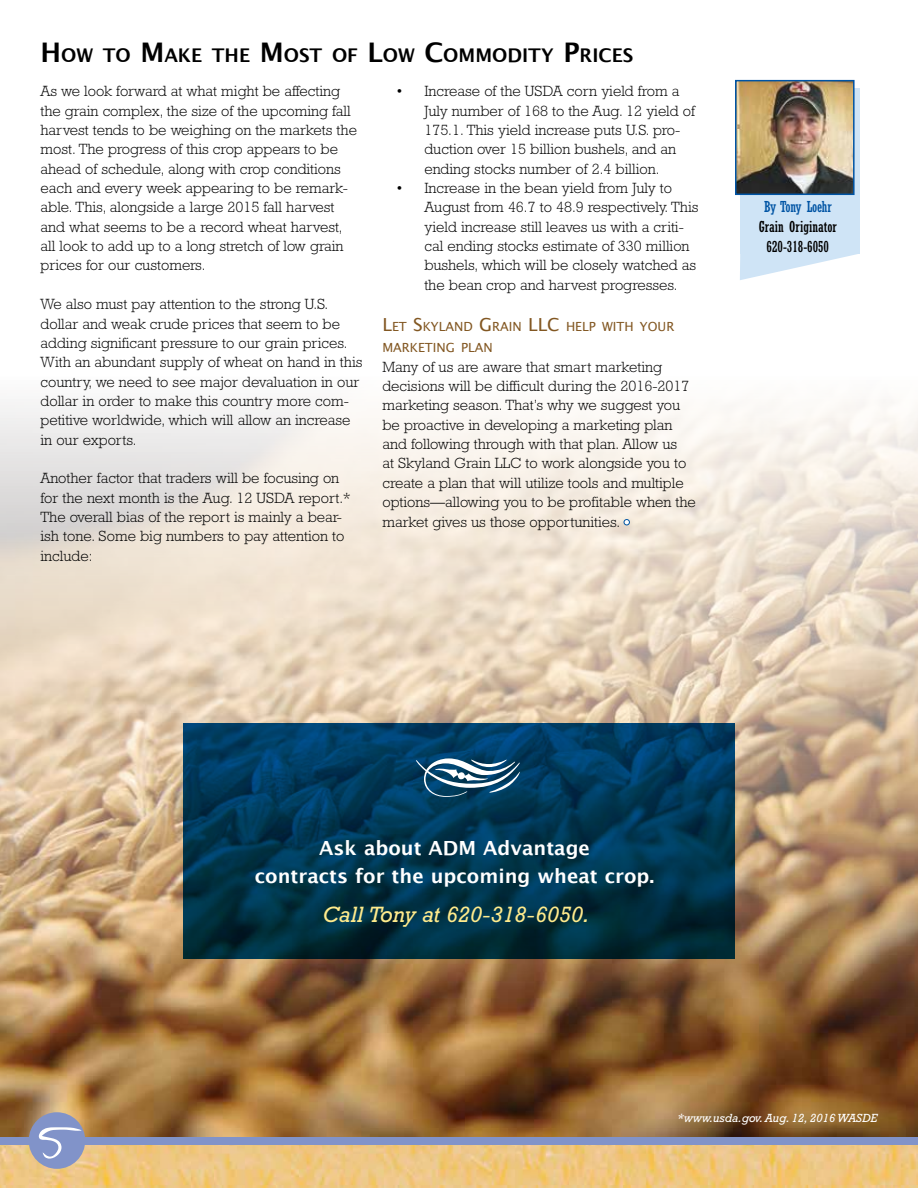
<style>
.page{position:relative;width:918px;height:1188px;background:#fff}
.page>*{position:absolute;margin:0;border:0;box-sizing:border-box;transform-origin:0 0}
.t1{font:71.1px "Wendy";color:#fff}
.t2{font:italic 22.5px "Rockwell";color:#ffeb8c}
.t3{font:700 19.5px/28.5px "Lucida Grande";color:#fff;text-align:center}
.t4{font:700 18.9px "Lucida Grande";color:#000}
.t5{font:300 15px/19.4px "Rockwell";color:#000}
.t6{font:condensed 15px/19.5px "Rockwell";color:#000;text-align:center}
.t7{font:condensed 15px "Rockwell";letter-spacing:-.015em;color:#0054a4}
.t8{font:12.6px/21.6px "Lucida Grande";color:#825722}
.t9{font:italic 12px "Rockwell";color:#fff}
.s1{font-size:27px}
.s2{font-size:18px}
</style>
<div class="page">
<img style="left:0;top:399px;width:918px;height:739px">
<img style="left:0;top:1145px;width:918px;height:43px">
<div style="left:0;top:1138px;width:918px;height:7px;background:#8193c9"></div>
<div style="left:29px;top:1112px;width:56px;height:57px;background:#8193c9;border-radius:50%"></div>
<svg style="left:624px;top:519px;width:6px;height:6px"></svg>
<svg style="left:740px;top:253px;width:120px;height:27px"></svg>
<div style="left:740px;top:88px;width:120px;height:165px;background:#cfe4f6"></div>
<img style="left:738px;top:83px;width:114px;height:109px">
<div style="left:735px;top:80px;width:120px;height:115px;border:2px solid #0054a4"></div>
<svg style="left:183px;top:723px;width:552px;height:236px;background:#003551"></svg>
<svg style="left:416px;top:758px;width:104px;height:39px;background:#003c61"></svg>
<p class="t4" style="left:40px;top:40px;width:594px"><span class="s1">H</span>OW TO <span class="s1">M</span>AKE TH E <span class="s1">M</span>OST OF <span class="s1">L</span>OW <span class="s1">C</span>OMMODITY <span class="s1">P</span>RICES</p>
<p class="t5" style="left:40px;top:82px;width:318px">As we look forward at what might be affecting the grain complex, the size of the upcoming fall harvest tends to be weighing on the markets the most. The progress of this crop appears to be ahead of schedule, along with crop conditions each and every week appearing to be remark&shy;able. This, alongside a large 2015 fall harvest and what seems to be a record wheat harvest, all look to add up to a long stretch of low grain prices for our customers.</p>
<p class="t5" style="left:40px;top:294px;width:323px">We also must pay attention to the strong U.S. dollar and weak crude prices that seem to be adding significant pressure to our grain prices.<br>With an abundant supply of wheat on hand in this country, we need to see major devaluation in our dollar in order to make this country more com&shy;petitive worldwide, which will allow an increase in our exports.</p>
<p class="t5" style="left:40px;top:469px;width:312px">Another factor that traders will be focusing on for the next month is the Aug. 12 USDA report.* The overall bias of the report is mainly a bear&shy;ish tone. Some big numbers to pay attention to include:</p>
<p class="t5" style="left:424px;top:82px;width:272px;text-indent:-28px">• Increase of the USDA corn yield from a July number of 168 to the Aug. 12 yield of 175.1. This yield increase puts U.S. pro&shy;duction over 15 billion bushels, and an ending stocks number of 2.4 billion.</p>
<p class="t5" style="left:424px;top:178px;width:276px;text-indent:-28px">• Increase in the bean yield from July to August from 46.7 to 48.9 respectively. This yield increase still leaves us with a criti&shy;cal ending stocks estimate of 330 million bushels, which will be closely watched as the bean crop and harvest progresses.</p>
<p class="t8" style="left:382px;top:316px;width:293px"><span class="s2">L</span>ET <span class="s2">S</span>KYLAND <span class="s2">G</span>RAIN <span class="s2">LLC</span> HELP WITH YOUR<br>MARKETING PLAN</p>
<p class="t5" style="left:382px;top:357px;width:315px">Many of us are aware that smart marketing decisions will be difficult during the 2016-2017 marketing season. That’s why we suggest you be proactive in developing a marketing plan and following through with that plan. Allow us<br>at Skyland Grain LLC to work alongside you to create a plan that will utilize tools and multiple options—allowing you to be profitable when the market gives us those opportunities.</p>
<p class="t7" style="left:764px;top:198px;width:69px">By Tony Loehr</p>
<p class="t6" style="left:759px;top:217px;width:80px">Grain Originator<br>620-318-6050</p>
<h3 class="t3" style="left:255px;top:834px;width:401px">Ask about ADM Advantage<br>contracts for the upcoming wheat crop.</h3>
<h2 class="t2" style="left:322px;top:902px;width:268px">Call Tony at 620-318-6050.</h2>
<h1 class="t1" style="left:29px;top:1095px;width:54px">5</h1>
<p class="t9" style="left:678px;top:1111px;width:201px">*www.usda.gov. Aug. 12, 2016 WASDE</p>
</div>
